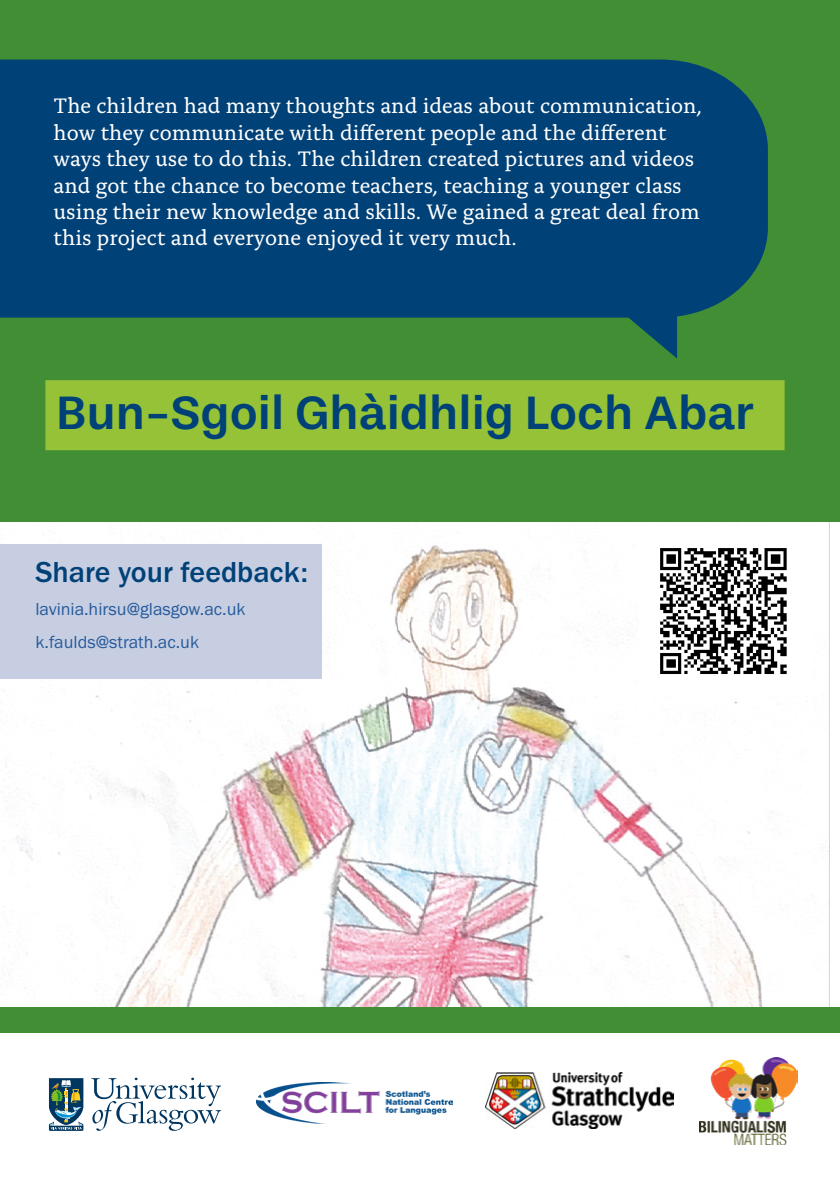
<style>
.page{position:relative;width:840px;height:1191px;background:#fff}
.page>*{position:absolute;margin:0;border:0;box-sizing:border-box;transform-origin:0 0}
.t1{font:500 48px "Stevie Sans";color:#004177}
.t2{font:500 30px "Franklin Gothic URW";color:#004177}
.t3{font:22px/26.4px "Alda OTCEV";color:#fff}
.t4{font:18px/33px "Franklin Gothic URW Boo";color:#275b9b}
</style>
<div class="page">
<div style="left:0;top:0;width:839px;height:1191px;background:#418e35"></div>
<svg style="left:0;top:60px;width:767px;height:298px;fill:#004177"></svg>
<div style="left:45px;top:380px;width:739px;height:70px;background:#95c236"></div>
<img style="left:0;top:523px;width:839px;height:483px">
<img style="left:639px;top:526px;width:172px;height:168px">
<div style="left:0;top:1033px;width:839px;height:158px;background:#fff"></div>
<div style="left:0;top:544px;width:321px;height:134px;background:#c7cee2"></div>
<svg style="left:91px;top:1077px;width:130px;height:53px"></svg>
<svg style="left:49px;top:1078px;width:34px;height:52px"></svg>
<img style="left:485px;top:1072px;width:187px;height:56px">
<img style="left:257px;top:1082px;width:195px;height:41px">
<img style="left:699px;top:1057px;width:98px;height:87px">
<p class="t3" style="left:54px;top:91px;width:649px">The children had many thoughts and ideas about communication, how they communicate with different people and the different ways they use to do this. The children created pictures and videos and got the chance to become teachers, teaching a younger class using their new knowledge and skills. We gained a great deal from this project and everyone enjoyed it very much.</p>
<h1 class="t1" style="left:56px;top:384px;width:698px">Bun-Sgoil Ghàidhlig Loch Abar</h1>
<h2 class="t2" style="left:35px;top:553px;width:274px">Share your feedback:</h2>
<p class="t4" style="left:35px;top:592px;width:211px">lavinia.hirsu@glasgow.ac.uk k.faulds@strath.ac.uk</p>
</div>
